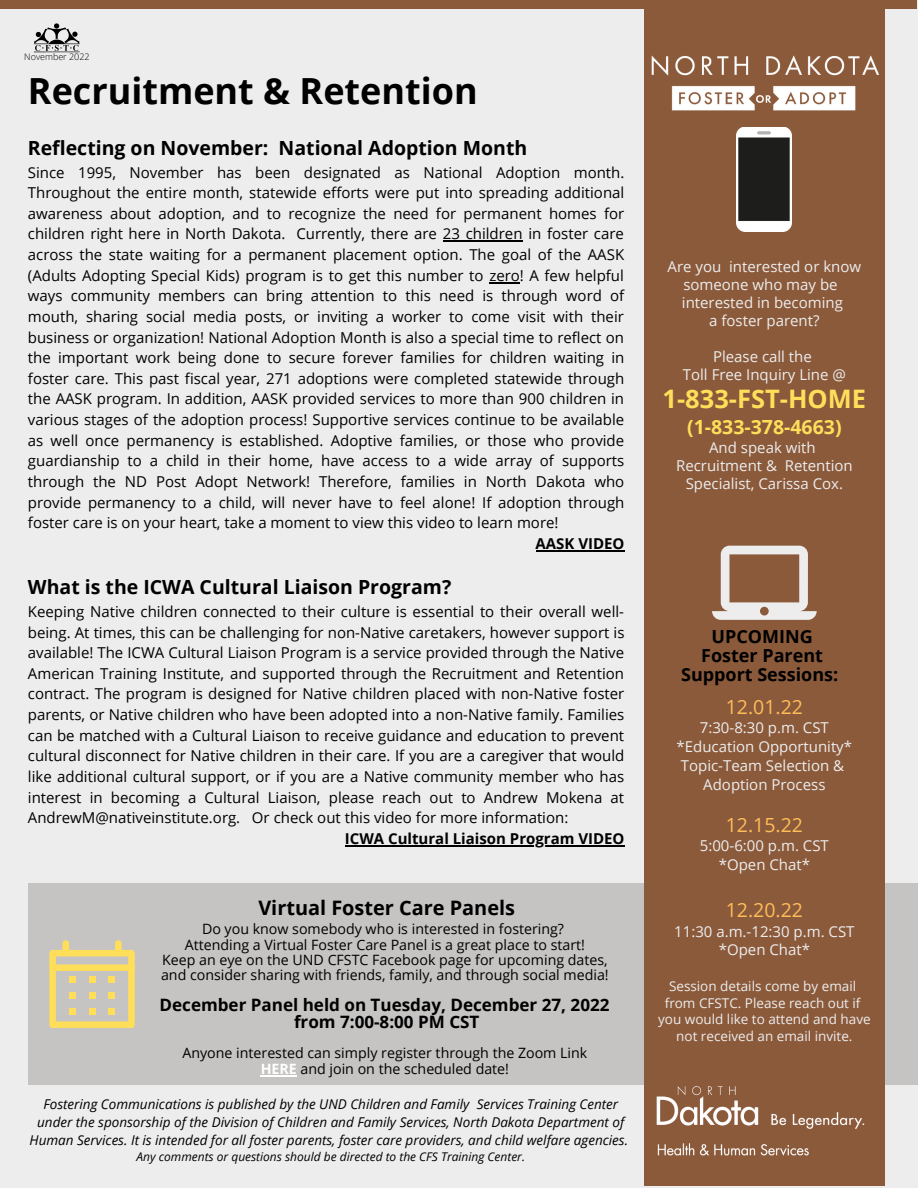
<style>
.page{position:relative;width:918px;height:1188px;background:#ededed}
.page>*{position:absolute;margin:0;border:0;box-sizing:border-box;transform-origin:0 0}
.t1{font:700 36px "Open Sans";color:#000}
.t2{font:700 25.5px "Open Sans";color:#ffde59}
.t3{font:700 19.95px "Open Sans";color:#000}
.t4{font:700 19.5px "Open Sans";color:#000}
.t5{font:19.5px "Open Sans";color:#ffbd59}
.t6{font:700 19.5px "Open Sans";color:#ffde59}
.t7{font:700 18px/18.8px "Open Sans";color:#000;text-align:center}
.t8{font:700 17.1px/16.8px "Open Sans";color:#000;text-align:center}
.t9{font:15px/20.7px "Open Sans";color:#000;text-align:justify}
.t10{font:15px/18px "Open Sans";color:#ededed;text-align:center}
.t11{font:700 15px "Open Sans";color:#000}
.t12{font:14.25px/15.3px "Open Sans";color:#000;text-align:center}
.t13{font:italic 13.5px/18px "Open Sans";color:#000;text-align:center}
.t14{font:13.5px/16.5px "Open Sans";color:#ededed;text-align:center}
.t15{font:italic 12px "Open Sans";color:#000}
.t16{font:300 9px "Open Sans";color:#000}
.s1{font-weight:700;color:#fff}
</style>
<div class="page">
<div style="left:28px;top:884px;width:890px;height:201px;background:#c5c4c3"></div>
<div style="left:644px;top:7px;width:241px;height:1179px;background:#8b5a3b"></div>
<hr style="left:443px;top:241px;width:80px;height:1px;background:#000">
<hr style="left:489px;top:282px;width:31px;height:1px;background:#000">
<hr style="left:536px;top:550px;width:89px;height:1px;background:#000">
<hr style="left:345px;top:845px;width:280px;height:1px;background:#000">
<svg style="left:712px;top:546px;width:105px;height:74px"></svg>
<img style="left:34px;top:23px;width:46px;height:30px">
<img style="left:737px;top:128px;width:55px;height:103px">
<svg style="left:49px;top:940px;width:86px;height:88px"></svg>
<img style="left:651px;top:55px;width:228px;height:73px">
<div style="left:1px;top:0;width:916px;height:9px;background:#8b5a3b"></div>
<img style="left:656px;top:1086px;width:209px;height:70px">
<hr style="left:261px;top:1076px;width:36px;height:1px;background:#fff">
<p class="t16" style="left:24px;top:50px;width:67px">November 2022</p>
<h1 class="t1" style="left:28px;top:66px;width:451px">Recruitment &amp; Retention</h1>
<h3 class="t4" style="left:28px;top:134px;width:501px">Reflecting on November: National Adoption Month</h3>
<p class="t9" style="left:28px;top:161px;width:598px">Since 1995, November has been designated as National Adoption month.<br>Throughout the entire month, statewide efforts were put into spreading additional awareness about adoption, and to recognize the need for permanent homes for children right here in North Dakota. Currently, there are 23 children in foster care across the state waiting for a permanent placement option. The goal of the AASK (Adults Adopting Special Kids) program is to get this number to zero! A few helpful ways community members can bring attention to this need is through word of mouth, sharing social media posts, or inviting a worker to come visit with their business or organization! National Adoption Month is also a special time to reflect on the important work being done to secure forever families for children waiting in foster care. This past fiscal year, 271 adoptions were completed statewide through the AASK program. In addition, AASK provided services to more than 900 children in various stages of the adoption process! Supportive services continue to be available as well once permanency is established. Adoptive families, or those who provide guardianship to a child in their home, have access to a wide array of supports through the ND Post Adopt Network! Therefore, families in North Dakota who provide permanency to a child, will never have to feel alone! If adoption through foster care is on your heart, take a moment to view this video to learn more!</p>
<p class="t11" style="left:536px;top:533px;width:90px">AASK VIDEO</p>
<h3 class="t4" style="left:28px;top:574px;width:425px">What is the ICWA Cultural Liaison Program?</h3>
<p class="t9" style="left:28px;top:601px;width:598px">Keeping Native children connected to their culture is essential to their overall well&shy;being. At times, this can be challenging for non-Native caretakers, however support is available! The ICWA Cultural Liaison Program is a service provided through the Native American Training Institute, and supported through the Recruitment and Retention contract. The program is designed for Native children placed with non-Native foster parents, or Native children who have been adopted into a non-Native family. Families can be matched with a Cultural Liaison to receive guidance and education to prevent cultural disconnect for Native children in their care. If you are a caregiver that would like additional cultural support, or if you are a Native community member who has interest in becoming a Cultural Liaison, please reach out to Andrew Mokena at AndrewM@nativeinstitute.org. Or check out this video for more information:</p>
<p class="t11" style="left:345px;top:828px;width:281px">ICWA Cultural Liaison Program VIDEO</p>
<h3 class="t3" style="left:258px;top:893px;width:258px">Virtual Foster Care Panels</h3>
<p class="t12" style="left:161px;top:921px;width:449px">Do you know somebody who is interested in fostering?<br>Attending a Virtual Foster Care Panel is a great place to start!<br>Keep an eye on the UND CFSTC Facebook page for upcoming dates, and consider sharing with friends, family, and through social media!</p>
<p class="t8" style="left:160px;top:996px;width:451px">December Panel held on Tuesday, December 27, 2022 from 7:00-8:00 PM CST</p>
<p class="t12" style="left:182px;top:1044px;width:406px;line-height:16.8px">Anyone interested can simply register through the Zoom Link<br><span class="s1">HERE</span> and join on the scheduled date!</p>
<p class="t13" style="left:30px;top:1095px;width:600px">Fostering Communications is published by the UND Children and Family Services Training Center under the sponsorship of the Division of Children and Family Services, North Dakota Department of<br>Human Services. It is intended for all foster parents, foster care providers, and child welfare agencies.</p>
<p class="t15" style="left:137px;top:1148px;width:390px">Any comments or questions should be directed to the CFS Training Center.</p>
<p class="t10" style="left:668px;top:257px;width:195px">Are you interested or know someone who may be interested in becoming<br>a foster parent?</p>
<p class="t10" style="left:683px;top:347px;width:165px">Please call the<br>Toll Free Inquiry Line @</p>
<h2 class="t2" style="left:663px;top:381px;width:205px">1-833-FST-HOME</h2>
<h3 class="t6" style="left:687px;top:413px;width:156px">(1-833-378-4663)</h3>
<p class="t10" style="left:676px;top:438px;width:178px">And speak with<br>Recruitment &amp; Retention<br>Specialist, Carissa Cox.</p>
<p class="t7" style="left:681px;top:627px;width:159px">UPCOMING<br>Foster Parent<br>Support Sessions:</p>
<h3 class="t5" style="left:726px;top:693px;width:79px">12.01.22</h3>
<p class="t10" style="left:677px;top:718px;width:177px;line-height:18.8px">7:30-8:30 p.m. CST *Education Opportunity*<br>Topic-Team Selection &amp;<br>Adoption Process</p>
<h3 class="t5" style="left:726px;top:811px;width:79px">12.15.22</h3>
<p class="t10" style="left:700px;top:836px;width:131px;line-height:18.8px">5:00-6:00 p.m. CST *Open Chat*</p>
<h3 class="t5" style="left:726px;top:896px;width:79px">12.20.22</h3>
<p class="t10" style="left:674px;top:921px;width:182px;line-height:18.8px">11:30 a.m.-12:30 p.m. CST *Open Chat*</p>
<p class="t14" style="left:658px;top:978px;width:214px">Session details come by email from CFSTC. Please reach out if you would like to attend and have not received an email invite.</p>
</div>
